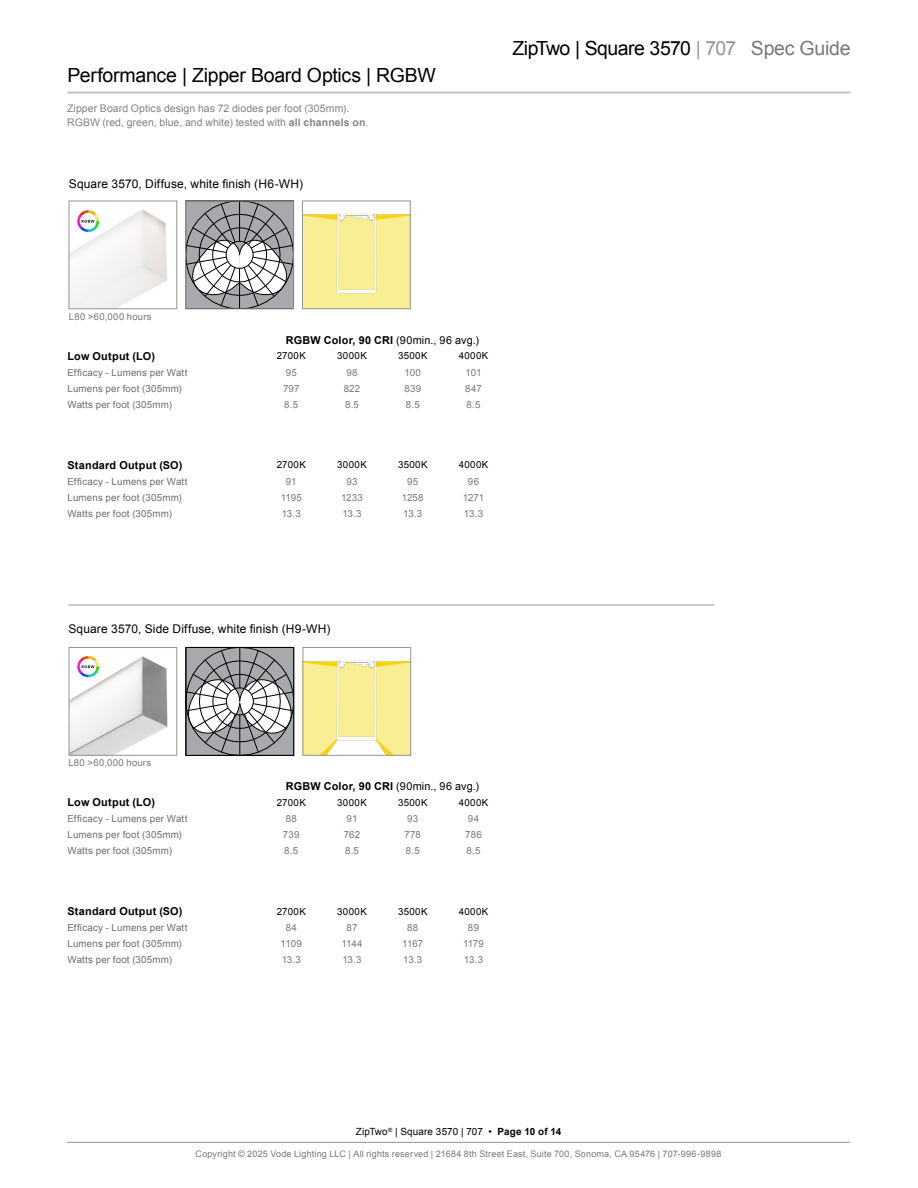
<style>
.page{position:relative;width:918px;height:1188px;background:#fff}
.page>*{position:absolute;margin:0;border:0;box-sizing:border-box;transform-origin:0 0}
.t1{font:19.5px "Arial";letter-spacing:-.015em;color:#000}
.t2{font:12px "Arial";letter-spacing:.01em;color:#000}
.t3{font:700 10.95px "Arial";letter-spacing:.02em;color:#000}
.t4{font:10.5px/13.5px "Arial";letter-spacing:.005em;color:#808285}
.t5{font:9.9px "Arial";letter-spacing:.015em;color:#000}
.t6{font:9.75px "Arial";letter-spacing:.02em;color:#6d6e71}
.t7{font:9.75px "Arial";letter-spacing:.01em;color:#77787b}
.t8{font:9.75px "Arial";letter-spacing:.035em;color:#000}
.t9{font:9.45px "Arial";letter-spacing:.03em;color:#77787b}
.t10{font:9px "Arial";letter-spacing:.02em;color:#77787b}
.s1{font-weight:700}
.s2{color:#939598}
.s3{color:#77787b}
.s4{font-weight:400}
</style>
<div class="page">
<hr style="left:67px;top:1142px;width:783px;height:1px;background:#939598">
<hr style="left:68px;top:91px;width:782px;height:3px;background:#c7c8ca">
<img style="left:71px;top:209px;width:96px;height:98px">
<div style="left:69px;top:201px;width:108px;height:108px;border:1px solid #939598"></div>
<svg style="left:188px;top:203px;width:104px;height:104px"></svg>
<hr style="left:239px;top:201px;width:1px;height:40px;background:#000">
<div style="left:186px;top:201px;width:108px;height:108px;border:1px solid #939598"></div>
<img style="left:71px;top:656px;width:97px;height:97px">
<div style="left:69px;top:647px;width:108px;height:108px;border:1px solid #939598"></div>
<svg style="left:188px;top:649px;width:104px;height:104px"></svg>
<hr style="left:240px;top:647px;width:1px;height:41px;background:#000">
<div style="left:186px;top:647px;width:108px;height:108px;border:1px solid #000"></div>
<img style="left:305px;top:660px;width:104px;height:93px">
<div style="left:303px;top:647px;width:108px;height:108px;border:1px solid #939598"></div>
<hr style="left:68px;top:605px;width:646px;height:1px;background:#939598">
<img style="left:304px;top:213px;width:104px;height:94px">
<div style="left:302px;top:201px;width:108px;height:108px;border:1px solid #939598"></div>
<img style="left:72px;top:209px;width:33px;height:28px">
<img style="left:72px;top:656px;width:33px;height:27px">
<h1 class="t1" style="left:68px;top:62px;width:370px">Performance | Zipper Board Optics | RGBW</h1>
<p class="t4" style="left:67px;top:102px;width:303px">Zipper Board Optics design has 72 diodes per foot (305mm).<br>RGBW (red, green, blue, and white) tested with <span class="s1">all channels on</span>.</p>
<p class="t2" style="left:69px;top:176px;width:236px">Square 3570, Diffuse, white finish (H6-WH)</p>
<h1 class="t1" style="left:513px;top:35px;width:340px">ZipTwo | Square 3570 <span class="s2">| 707</span> <span class="s3">Spec Guide</span></h1>
<p class="t9" style="left:69px;top:311px;width:84px">L80 &gt;60,000 hours</p>
<p class="t3" style="left:286px;top:333px;width:195px">RGBW Color, 90 CRI <span class="s4">(90min., 96 avg.)</span></p>
<p class="t3" style="left:68px;top:349px;width:89px">Low Output (LO)</p>
<p class="t8" style="left:277px;top:350px;width:31px">2700K</p>
<p class="t8" style="left:337px;top:350px;width:31px">3000K</p>
<p class="t8" style="left:398px;top:350px;width:31px">3500K</p>
<p class="t8" style="left:459px;top:350px;width:31px">4000K</p>
<p class="t6" style="left:67px;top:366px;width:121px">Efficacy - Lumens per Watt</p>
<p class="t7" style="left:286px;top:366px;width:13px">95</p>
<p class="t7" style="left:346px;top:366px;width:13px">98</p>
<p class="t7" style="left:405px;top:366px;width:18px">100</p>
<p class="t7" style="left:465px;top:366px;width:18px">101</p>
<p class="t6" style="left:67px;top:382px;width:116px">Lumens per foot (305mm)</p>
<p class="t7" style="left:283px;top:382px;width:18px">797</p>
<p class="t7" style="left:344px;top:382px;width:18px">822</p>
<p class="t7" style="left:404px;top:382px;width:18px">839</p>
<p class="t7" style="left:465px;top:382px;width:18px">847</p>
<p class="t6" style="left:67px;top:398px;width:106px">Watts per foot (305mm)</p>
<p class="t7" style="left:284px;top:398px;width:16px">8.5</p>
<p class="t7" style="left:345px;top:398px;width:16px">8.5</p>
<p class="t7" style="left:406px;top:398px;width:16px">8.5</p>
<p class="t7" style="left:467px;top:398px;width:16px">8.5</p>
<p class="t3" style="left:68px;top:458px;width:116px">Standard Output (SO)</p>
<p class="t8" style="left:277px;top:459px;width:31px">2700K</p>
<p class="t8" style="left:337px;top:459px;width:31px">3000K</p>
<p class="t8" style="left:398px;top:459px;width:31px">3500K</p>
<p class="t8" style="left:459px;top:459px;width:31px">4000K</p>
<p class="t6" style="left:67px;top:475px;width:121px">Efficacy - Lumens per Watt</p>
<p class="t7" style="left:286px;top:475px;width:12px">91</p>
<p class="t7" style="left:347px;top:475px;width:13px">93</p>
<p class="t7" style="left:407px;top:475px;width:13px">95</p>
<p class="t7" style="left:468px;top:475px;width:13px">96</p>
<p class="t6" style="left:67px;top:491px;width:116px">Lumens per foot (305mm)</p>
<p class="t7" style="left:281px;top:491px;width:23px">1195</p>
<p class="t7" style="left:341px;top:491px;width:23px">1233</p>
<p class="t7" style="left:402px;top:491px;width:23px">1258</p>
<p class="t7" style="left:463px;top:491px;width:23px">1271</p>
<p class="t6" style="left:67px;top:507px;width:106px">Watts per foot (305mm)</p>
<p class="t7" style="left:282px;top:507px;width:21px">13.3</p>
<p class="t7" style="left:342px;top:507px;width:21px">13.3</p>
<p class="t7" style="left:403px;top:507px;width:21px">13.3</p>
<p class="t7" style="left:464px;top:507px;width:21px">13.3</p>
<p class="t2" style="left:68px;top:621px;width:263px">Square 3570, Side Diffuse, white finish (H9-WH)</p>
<p class="t9" style="left:68px;top:757px;width:84px">L80 &gt;60,000 hours</p>
<p class="t3" style="left:286px;top:779px;width:195px">RGBW Color, 90 CRI <span class="s4">(90min., 96 avg.)</span></p>
<p class="t3" style="left:68px;top:795px;width:89px">Low Output (LO)</p>
<p class="t8" style="left:277px;top:796px;width:31px">2700K</p>
<p class="t8" style="left:337px;top:796px;width:31px">3000K</p>
<p class="t8" style="left:398px;top:796px;width:31px">3500K</p>
<p class="t8" style="left:459px;top:796px;width:31px">4000K</p>
<p class="t6" style="left:67px;top:812px;width:121px">Efficacy - Lumens per Watt</p>
<p class="t7" style="left:286px;top:812px;width:13px">88</p>
<p class="t7" style="left:347px;top:812px;width:12px">91</p>
<p class="t7" style="left:407px;top:812px;width:13px">93</p>
<p class="t7" style="left:468px;top:812px;width:13px">94</p>
<p class="t6" style="left:67px;top:828px;width:116px">Lumens per foot (305mm)</p>
<p class="t7" style="left:283px;top:828px;width:18px">739</p>
<p class="t7" style="left:344px;top:828px;width:18px">762</p>
<p class="t7" style="left:405px;top:828px;width:18px">778</p>
<p class="t7" style="left:465px;top:828px;width:18px">786</p>
<p class="t6" style="left:67px;top:844px;width:106px">Watts per foot (305mm)</p>
<p class="t7" style="left:284px;top:844px;width:16px">8.5</p>
<p class="t7" style="left:345px;top:844px;width:16px">8.5</p>
<p class="t7" style="left:406px;top:844px;width:16px">8.5</p>
<p class="t7" style="left:467px;top:844px;width:16px">8.5</p>
<p class="t3" style="left:68px;top:904px;width:116px">Standard Output (SO)</p>
<p class="t8" style="left:277px;top:905px;width:31px">2700K</p>
<p class="t8" style="left:337px;top:905px;width:31px">3000K</p>
<p class="t8" style="left:398px;top:905px;width:31px">3500K</p>
<p class="t8" style="left:459px;top:905px;width:31px">4000K</p>
<p class="t6" style="left:67px;top:921px;width:121px">Efficacy - Lumens per Watt</p>
<p class="t7" style="left:286px;top:921px;width:13px">84</p>
<p class="t7" style="left:347px;top:921px;width:12px">87</p>
<p class="t7" style="left:407px;top:921px;width:13px">88</p>
<p class="t7" style="left:468px;top:921px;width:13px">89</p>
<p class="t6" style="left:67px;top:937px;width:116px">Lumens per foot (305mm)</p>
<p class="t7" style="left:281px;top:937px;width:23px">1109</p>
<p class="t7" style="left:341px;top:937px;width:23px">1144</p>
<p class="t7" style="left:402px;top:937px;width:23px">1167</p>
<p class="t7" style="left:463px;top:937px;width:22px">1179</p>
<p class="t6" style="left:67px;top:953px;width:106px">Watts per foot (305mm)</p>
<p class="t7" style="left:282px;top:953px;width:21px">13.3</p>
<p class="t7" style="left:342px;top:953px;width:21px">13.3</p>
<p class="t7" style="left:403px;top:953px;width:21px">13.3</p>
<p class="t7" style="left:464px;top:953px;width:21px">13.3</p>
<p class="t5" style="left:356px;top:1125px;width:207px">ZipTwo<sup>®</sup> | Square 3570 | 707 • <span class="s1">Page 10 of 14</span></p>
<p class="t10" style="left:196px;top:1148px;width:527px">Copyright © 2025 Vode Lighting LLC | All rights reserved | 21684 8th Street East, Suite 700, Sonoma, CA 95476 | 707-996-9898</p>
</div>
